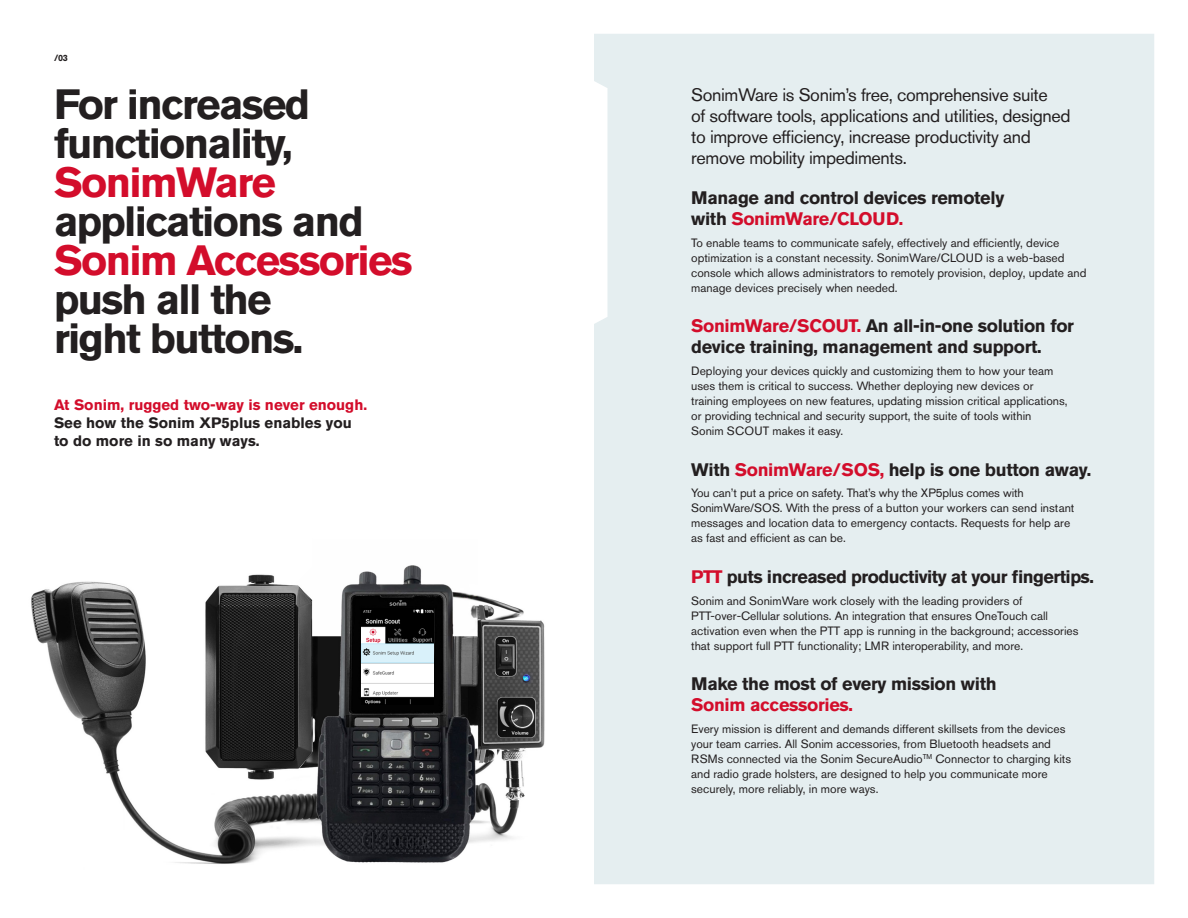
<style>
.page{position:relative;width:1188px;height:918px;background:#fff}
.page>*{position:absolute;margin:0;border:0;box-sizing:border-box;transform-origin:0 0}
.Interior_Headline{font:700 42px/39px "Akzidenz Grotesk Pro";letter-spacing:-.04em;color:#231f20}
.Interior_Headline-2{font:700 18px/21px "Akzidenz Grotesk Pro";letter-spacing:-.02em;color:#231f20}
.Interior_Headline-3{font:18px/21px "Akzidenz Grotesk Pro";letter-spacing:-.02em;color:#231f20}
.Interior_Body{font:700 15px/18px "Akzidenz Grotesk Pro";color:#231f20}
.Interior_Body-2{font:12px/15px "Akzidenz Grotesk Pro";color:#231f20}
.Page_No{font:700 9px "Akzidenz Grotesk Pro";color:#231f20}
.s1{color:#d30d2b}
</style>
<div class="page">
<img style="left:31px;top:565px;width:514px;height:299px">
<div style="left:594px;top:34px;width:560px;height:850px;background:#e5eef0"></div>
<img style="left:361px;top:608px;width:73px;height:97px">
<p class="Page_No" style="left:54px;top:52px;width:15px">/03</p>
<p class="Interior_Headline" style="left:54px;top:84px;width:360px">For increased functionality,<br><span class="s1">SonimWare </span>applications and<br><span class="s1">Sonim Accessories </span>push all the<br>right buttons.</p>
<p class="Interior_Body" style="left:54px;top:395px;width:315px"><span class="s1">At Sonim, rugged two-way is never enough.<br></span>See how the Sonim XP5plus enables you to do more in so many ways.</p>
<p class="Interior_Headline-3" style="left:691px;top:84px;width:381px">SonimWare is Sonim’s free, comprehensive suite<br>of software tools, applications and utilities, designed to improve efficiency, increase productivity and remove mobility impediments.</p>
<p class="Interior_Headline-2" style="left:691px;top:187px;width:315px">Manage and control devices remotely with <span class="s1">SonimWare/CLOUD.</span></p>
<p class="Interior_Body-2" style="left:691px;top:235px;width:397px">To enable teams to communicate safely, effectively and efficiently, device optimization is a constant necessity. SonimWare/CLOUD is a web-based console which allows administrators to remotely provision, deploy, update and manage devices precisely when needed.</p>
<p class="Interior_Headline-2" style="left:691px;top:315px;width:384px"><span class="s1">SonimWare/SCOUT.</span> An all-in-one solution for device training, management and support.</p>
<p class="Interior_Body-2" style="left:691px;top:363px;width:378px">Deploying your devices quickly and customizing them to how your team uses them is critical to success. Whether deploying new devices or training employees on new features, updating mission critical applications, or providing technical and security support, the suite of tools within<br>Sonim SCOUT makes it easy.</p>
<p class="Interior_Headline-2" style="left:691px;top:459px;width:402px">With <span class="s1">SonimWare/SOS,</span> help is one button away.</p>
<p class="Interior_Body-2" style="left:691px;top:486px;width:385px">You can’t put a price on safety. That’s why the XP5plus comes with SonimWare/SOS. With the press of a button your workers can send instant messages and location data to emergency contacts. Requests for help are as fast and efficient as can be.</p>
<p class="Interior_Headline-2" style="left:691px;top:566px;width:404px"><span class="s1">PTT</span> puts increased productivity at your fingertips.</p>
<p class="Interior_Body-2" style="left:691px;top:593px;width:389px">Sonim and SonimWare work closely with the leading providers of PTT-over-Cellular solutions. An integration that ensures OneTouch call activation even when the PTT app is running in the background; accessories that support full PTT functionality; LMR interoperability, and more.</p>
<p class="Interior_Headline-2" style="left:691px;top:673px;width:307px">Make the most of every mission with<br><span class="s1">Sonim accessories.</span></p>
<p class="Interior_Body-2" style="left:691px;top:721px;width:381px">Every mission is different and demands different skillsets from the devices your team carries. All Sonim accessories, from Bluetooth headsets and RSMs connected via the Sonim SecureAudio<sup>TM</sup> Connector to charging kits and radio grade holsters, are designed to help you communicate more securely, more reliably, in more ways.</p>
</div>
